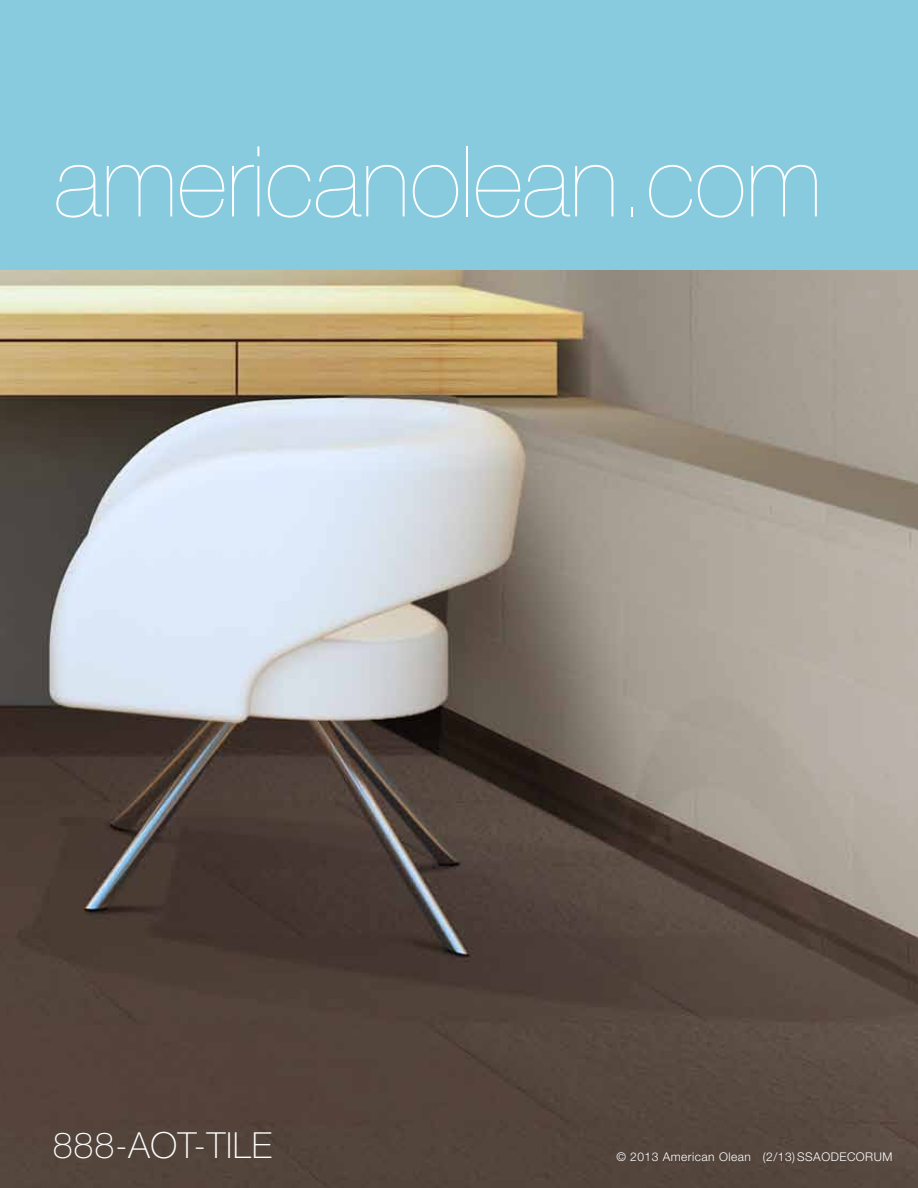
<style>
.page{position:relative;width:918px;height:1188px;background:#fff}
.page>*{position:absolute;margin:0;border:0;box-sizing:border-box;transform-origin:0 0}
.t1{font:200 98.1px "Helvetica Neue";color:#fff}
.t2{font:100 36px "Helvetica Neue";letter-spacing:.02em;color:#fff}
.t3{font:300 12px "Helvetica Neue";letter-spacing:.04em;color:#fff}
</style>
<div class="page">
<img style="left:0;top:270px;width:918px;height:918px">
<div style="left:0;top:0;width:918px;height:270px;background:#88cbdf"></div>
<h1 class="t1" style="left:54px;top:125px;width:770px">americanolean.com</h1>
<h2 class="t2" style="left:53px;top:1125px;width:220px">888-AOT-TILE</h2>
<p class="t3" style="left:616px;top:1149px;width:278px">© 2013 American Olean (2/13) SSAODECORUM</p>
</div>
